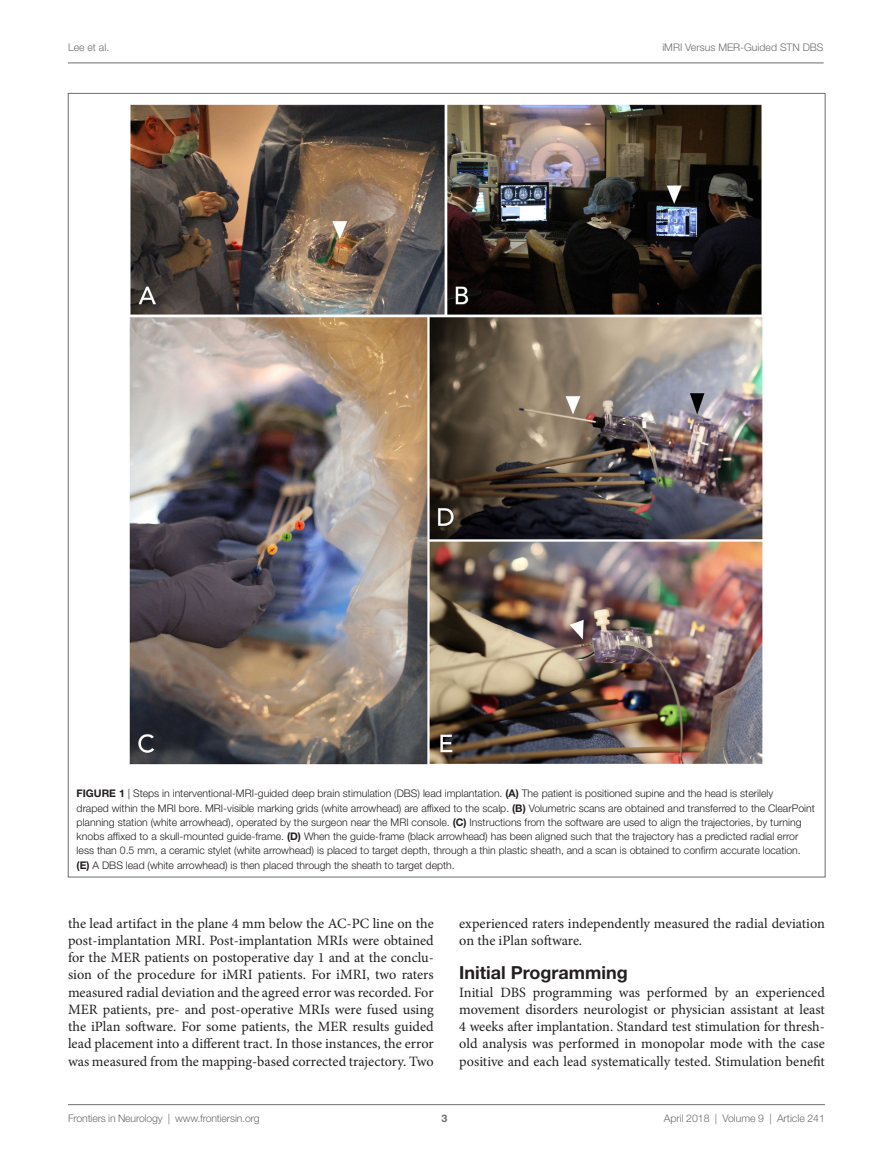
<style>
.page{position:relative;width:893px;height:1170px;background:#fff}
.page>*{position:absolute;margin:0;border:0;box-sizing:border-box;transform-origin:0 0}
.t1{font:700 18px "Helvetica Neue LT Std";color:#231f20}
.t2{font:14.25px/17.2px "Minion Pro";color:#231f20;text-align:justify}
.t3{font:300 10.5px/14.2px "Helvetica Neue LT Std";color:#231f20}
.t4{font:300 10.5px "Helvetica Neue LT Std";color:#6c6d70}
.t5{font:700 10.5px "Helvetica Neue LT Std";color:#6c6d70}
.s1{font-weight:700}
</style>
<div class="page">
<img style="left:129px;top:104px;width:634px;height:661px">
<hr style="left:68px;top:1104px;width:757px;height:1px;background:#6c6d70">
<hr style="left:68px;top:63px;width:756px;height:1px;background:#6c6d70">
<p class="t4" style="left:68px;top:41px;width:43px">Lee et al.</p>
<p class="t4" style="left:662px;top:41px;width:163px">iMRI Versus MER-Guided STN DBS</p>
<p class="t3" style="left:77px;top:786px;width:740px"><span class="s1">FIG URE 1</span> | Steps in interventional-MRI-guided deep brain stimulation (DBS) lead implantation. <span class="s1">(A)</span> The patient is positioned supine and the head is sterilely<br>draped within the MRI bore. MRI-visible marking grids (white arrowhead) are affixed to the scalp. <span class="s1">(B)</span> Volumetric scans are obtained and transferred to the ClearPoint planning station (white arrowhead), operated by the surgeon near the MRI console. <span class="s1">(C)</span> Instructions from the software are used to align the trajectories, by turning knobs affixed to a skull-mounted guide-frame. <span class="s1">(D)</span> When the guide-frame (black arrowhead) has been aligned such that the trajectory has a predicted radial error less than 0.5 mm, a ceramic stylet (white arrowhead) is placed to target depth, through a thin plastic sheath, and a scan is obtained to confirm accurate location. <span class="s1">(E)</span> A DBS lead (white arrowhead) is then placed through the sheath to target depth.</p>
<p class="t2" style="left:68px;top:914px;width:367px">the lead artifact in the plane 4 mm below the AC-PC line on the post-implantation MRI. Post-implantation MRIs were obtained for the MER patients on postoperative day 1 and at the conclu&shy;sion of the procedure for iMRI patients. For iMRI, two raters measured radial deviation and the agreed error was recorded. For MER patients, pre- and post-operative MRIs were fused using the iPlan software. For some patients, the MER results guided lead placement into a different tract. In those instances, the error was measured from the mapping-based corrected trajectory. Two</p>
<p class="t2" style="left:459px;top:914px;width:367px">experienced raters independently measured the radial deviation on the iPlan software.</p>
<p class="t1" style="left:459px;top:961px;width:170px">Initial Programming</p>
<p class="t2" style="left:459px;top:983px;width:367px">Initial DBS programming was performed by an experienced movement disorders neurologist or physician assistant at least 4 weeks after implantation. Standard test stimulation for thresh&shy;old analysis was performed in monopolar mode with the case positive and each lead systematically tested. Stimulation benefit</p>
<p class="t4" style="left:68px;top:1111px;width:193px">Frontiers in Neurology | www.frontiersin.org</p>
<p class="t4" style="left:664px;top:1111px;width:163px">April 2018 | Volume 9 | Article 241</p>
<p class="t5" style="left:441px;top:1111px;width:7px">3</p>
</div>
